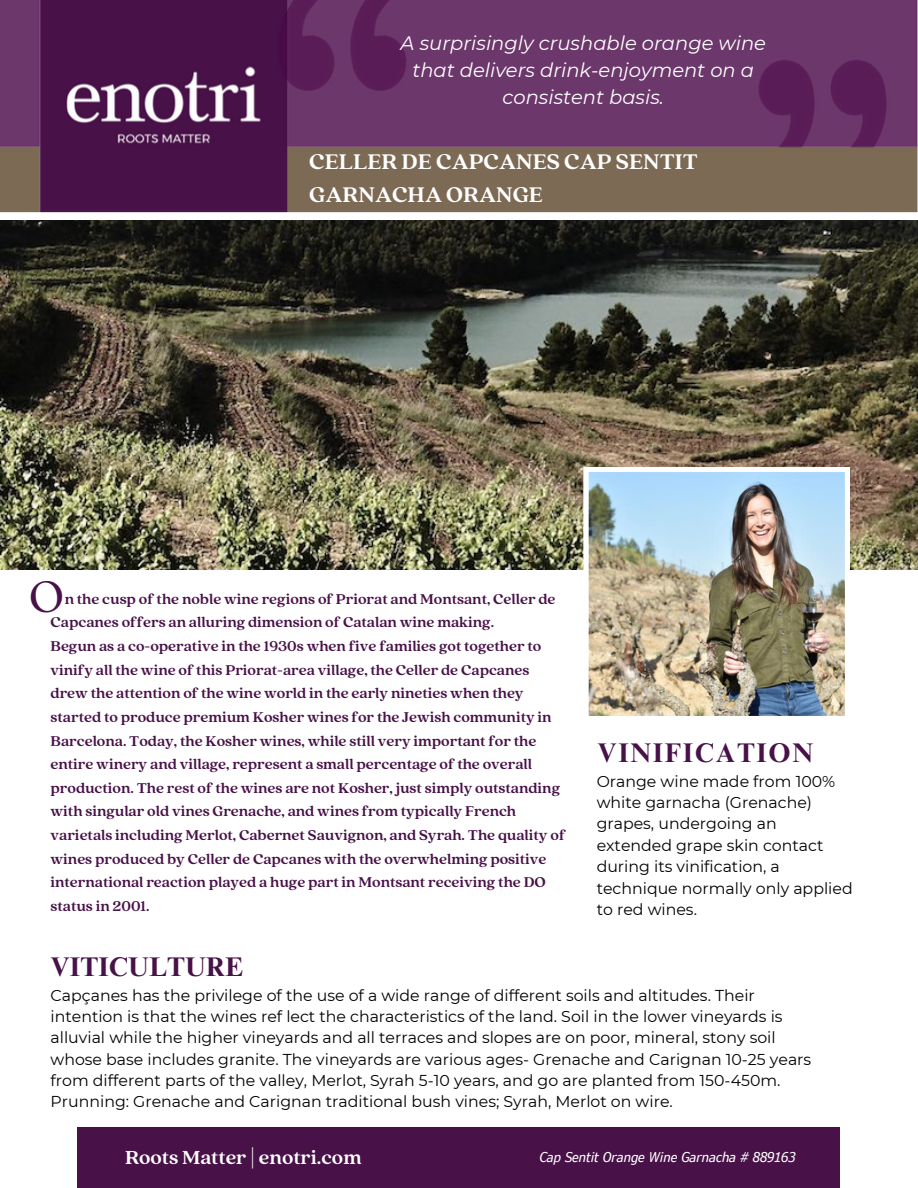
<style>
.page{position:relative;width:918px;height:1188px;background:#fff}
.page>*{position:absolute;margin:0;border:0;box-sizing:border-box;transform-origin:0 0}
.t1{font:48.75px "Quincy CF";color:#481148}
.t2{font:700 27px "Times NRMT Pro";letter-spacing:.06em;color:#481148}
.t3{font:700 27px "Times NRMT Pro";color:#481148}
.t4{font:700 23.55px/32.7px "Quincy CF";color:#fff}
.t5{font:700 21px "Quincy CF";color:#fff}
.t6{font:italic 19.5px/27px "Montserrat";color:#fff;text-align:center}
.t7{font:700 15.75px/23.7px "Quincy CF";color:#481148}
.t8{font:15.75px/21.3px "Montserrat";color:#000}
.t9{font:italic condensed 13.5px "Verdana Pro";color:#fff}
</style>
<div class="page">
<img style="left:0;top:0;width:918px;height:213px">
<img style="left:0;top:221px;width:918px;height:348px">
<img style="left:583px;top:467px;width:267px;height:249px">
<div style="left:78px;top:1127px;width:762px;height:61px;background:#481148"></div>
<p class="t6" style="left:401px;top:29px;width:367px">A surprisingly crushable orange wine that delivers drink-enjoyment on a consistent basis.</p>
<p class="t4" style="left:309px;top:144px;width:390px">CELLER DE CAPCANES CAP SENTIT<br>GARNACHA ORANGE</p>
<p class="t1" style="left:30px;top:565px;width:36px">O</p>
<p class="t7" style="left:51px;top:586px;width:507px;text-indent:14px">n the cusp of the noble wine regions of Priorat and Montsant, Celler de<br>Capcanes offers an alluring dimension of Catalan wine making.</p>
<p class="t7" style="left:51px;top:633px;width:516px">Begun as a co-operative in the 1930s when five families got together to vinify all the wine of this Priorat-area village, the Celler de Capcanes drew the attention of the wine world in the early nineties when they started to produce premium Kosher wines for the Jewish community in Barcelona. Today, the Kosher wines, while still very important for the entire winery and village, represent a small percentage of the overall production. The rest of the wines are not Kosher, just simply outstanding with singular old vines Grenache, and wines from typically French varietals including Merlot, Cabernet Sauvignon, and Syrah. The quality of wines produced by Celler de Capcanes with the overwhelming positive international reaction played a huge part in Montsant receiving the DO status in 2001.</p>
<p class="t2" style="left:597px;top:742px;width:217px">VINIFICATION</p>
<p class="t8" style="left:597px;top:770px;width:257px">Orange wine made from 100% white garnacha (Grenache) grapes, undergoing an extended grape skin contact during its vinification, a technique normally only applied to red wines.</p>
<p class="t3" style="left:51px;top:956px;width:194px">VITICULTURE</p>
<p class="t8" style="left:51px;top:984px;width:762px">Capçanes has the privilege of the use of a wide range of different soils and altitudes. Their intention is that the wines ref lect the characteristics of the land. Soil in the lower vineyards is alluvial while the higher vineyards and all terraces and slopes are on poor, mineral, stony soil whose base includes granite. The vineyards are various ages- Grenache and Carignan 10-25 years from different parts of the valley, Merlot, Syrah 5-10 years, and go are planted from 150-450m.<br>Prunning: Grenache and Carignan traditional bush vines; Syrah, Merlot on wire.</p>
<p class="t5" style="left:125px;top:1144px;width:238px">Roots Matter | enotri.com</p>
<p class="t9" style="left:540px;top:1149px;width:257px">Cap Sentit Orange Wine Garnacha # 889163</p>
</div>
